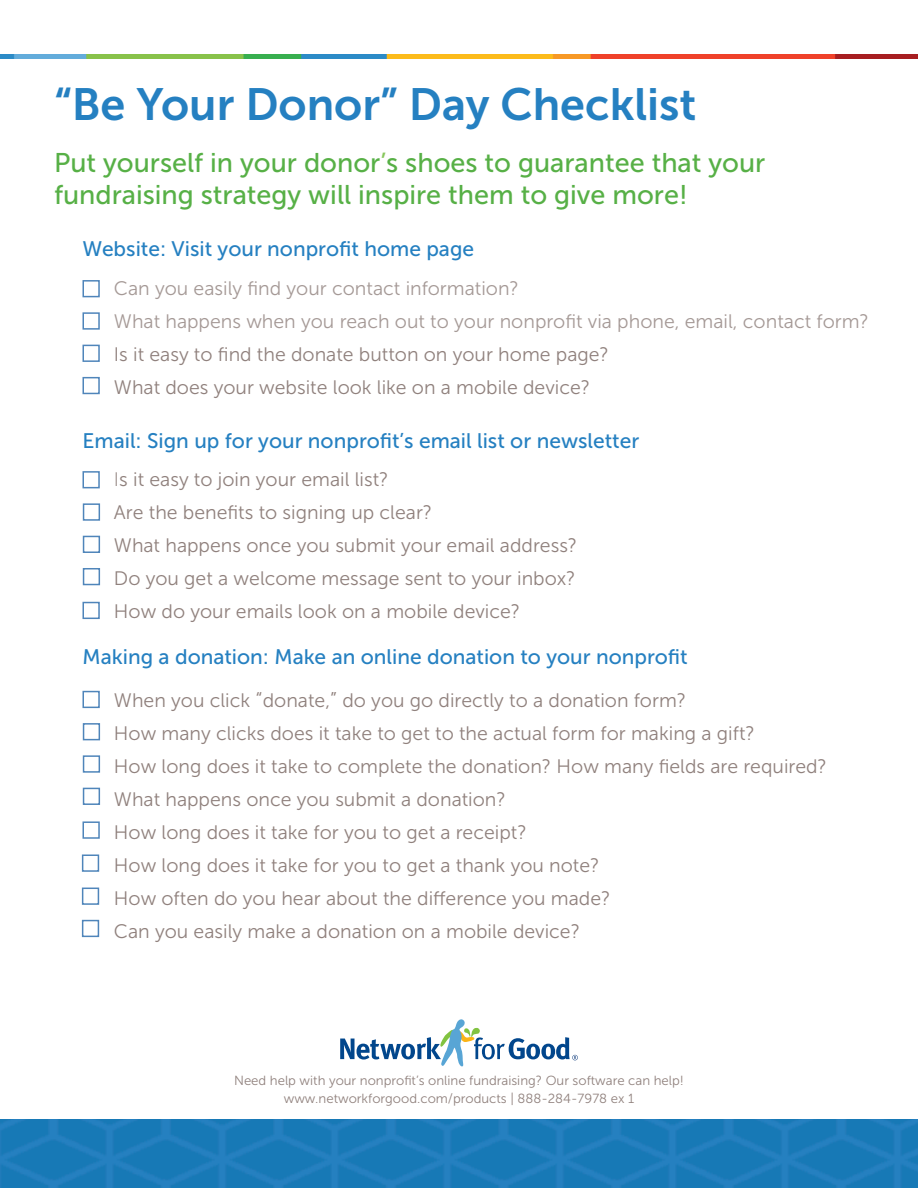
<style>
.page{position:relative;width:918px;height:1188px;background:#fff}
.page>*{position:absolute;margin:0;border:0;box-sizing:border-box;transform-origin:0 0}
.t1{font:45px "Museo Sans 700";color:#2580c1}
.t2{font:27px/32.4px "Museo Sans 500";color:#57b046}
.t3{font:21px "Museo Sans 500";color:#2580c1}
.t4{font:19.5px/33px "Museo Sans 300";color:#90817d}
.t5{font:19.5px/33px "Museo Sans 300";color:#a59996}
.t6{font:13.2px "Museo Sans 300";color:#90817d}
.s1{color:#88c75d}
.s2{color:#a59996}
.s3{font-size:21px}
</style>
<div class="page">
<img style="left:0;top:1120px;width:918px;height:68px">
<img style="left:0;top:54px;width:918px;height:4px">
<svg style="left:82px;top:312px;width:18px;height:18px"></svg>
<svg style="left:340px;top:1019px;width:238px;height:47px"></svg>
<svg style="left:82px;top:280px;width:18px;height:18px"></svg>
<svg style="left:82px;top:344px;width:18px;height:18px"></svg>
<svg style="left:82px;top:376px;width:18px;height:19px"></svg>
<svg style="left:82px;top:503px;width:19px;height:18px"></svg>
<svg style="left:82px;top:471px;width:18px;height:18px"></svg>
<svg style="left:82px;top:535px;width:19px;height:18px"></svg>
<svg style="left:82px;top:568px;width:19px;height:18px"></svg>
<svg style="left:82px;top:601px;width:18px;height:19px"></svg>
<svg style="left:82px;top:723px;width:19px;height:18px"></svg>
<svg style="left:82px;top:690px;width:18px;height:19px"></svg>
<svg style="left:82px;top:755px;width:19px;height:18px"></svg>
<svg style="left:82px;top:787px;width:19px;height:18px"></svg>
<svg style="left:82px;top:821px;width:18px;height:18px"></svg>
<svg style="left:81px;top:887px;width:19px;height:18px"></svg>
<svg style="left:81px;top:854px;width:19px;height:18px"></svg>
<svg style="left:81px;top:919px;width:19px;height:19px"></svg>
<h1 class="t1" style="left:54px;top:80px;width:644px">“Be Your Donor” Day Checklist</h1>
<h2 class="t2" style="left:54px;top:146px;width:713px">Put yourself in your donor<span class="s1">’</span>s shoes to guarantee that your fundraising strategy will inspire them to give more!</h2>
<p class="t3" style="left:82px;top:238px;width:393px">Website: Visit your nonprofit home page</p>
<p class="t5" style="left:114px;top:272px;width:757px">Can you easily find your contact information?<br>What happens when you reach out to your nonprofit via phone, email, contact form?</p>
<p class="t4" style="left:114px;top:338px;width:497px">Is it easy to find the donate button on your home page?<br>What does your website look like on a mobile device?</p>
<p class="t3" style="left:82px;top:430px;width:558px">Email: Sign up for your nonprofit’s email list or newsletter</p>
<p class="t4" style="left:114px;top:463px;width:465px"><span class="s2">I</span>s it easy to join your email list?<br>Are the benefits to signing up clear?<br>What happens once you submit your email address?<br>Do you get a welcome message sent to your inbox?<br>How do your emails look on a mobile device?</p>
<p class="t3" style="left:82px;top:646px;width:607px">Making a donation: Make an online donation to your nonprofit</p>
<p class="t4" style="left:114px;top:684px;width:715px">When you click <span class="s3">“</span>donate,<span class="s3">”</span> do you go directly to a donation form?<br>How many clicks does it take to get to the actual form for making a gift?<br>How long does it take to complete the donation? How many fields are required?<br>What happens once you submit a donation?<br>How long does it take for you to get a receipt?<br>How long does it take for you to get a thank you note?<br>How often do you hear about the difference you made?<br>Can you easily make a donation on a mobile device?</p>
<p class="t6" style="left:234px;top:1073px;width:451px">Need help with your nonprofit’s online fundraising? Our software can help!</p>
<p class="t6" style="left:284px;top:1092px;width:352px">www.networkforgood.com/products | 888-284-7978 ex 1</p>
</div>
